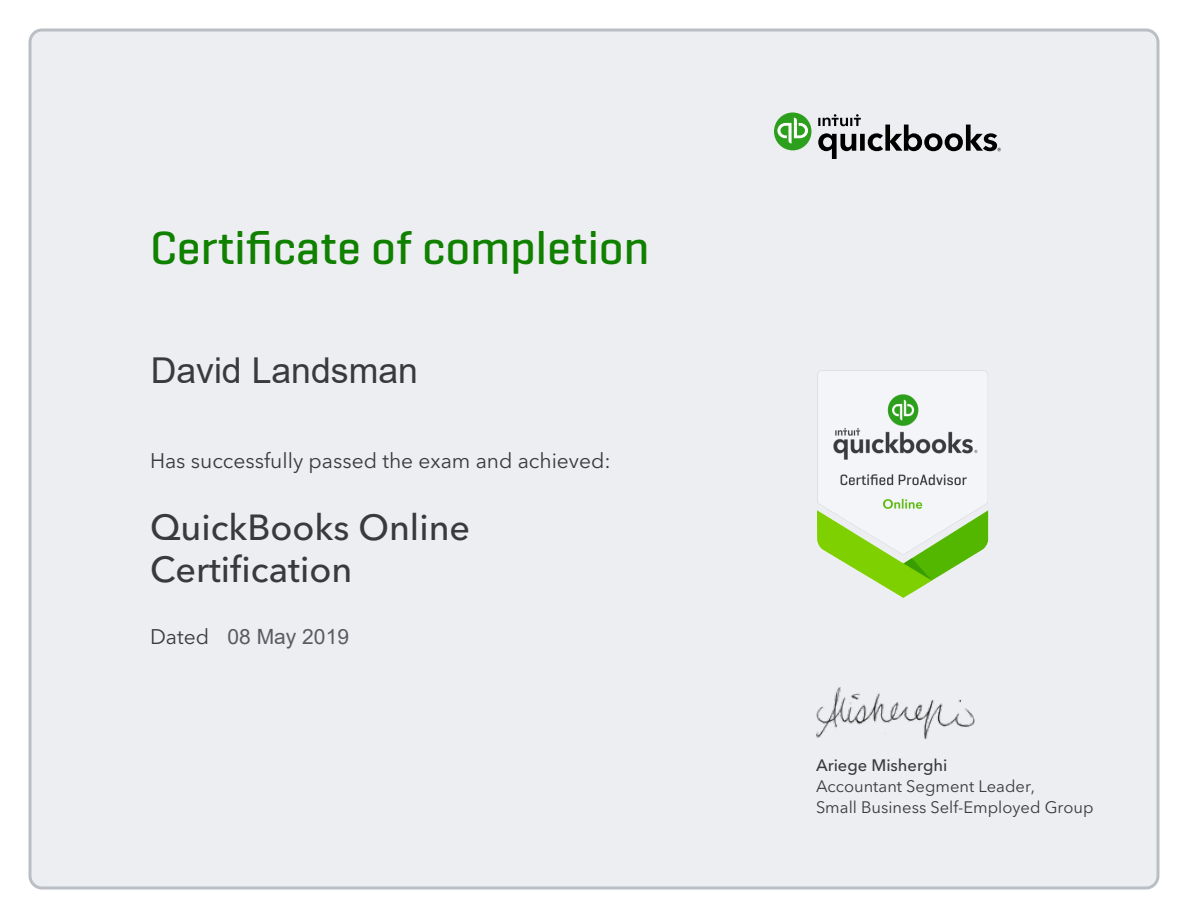
<style>
.page{position:relative;width:1188px;height:918px;background:#fff}
.page>*{position:absolute;margin:0;border:0;box-sizing:border-box;transform-origin:0 0}
.t1{font:500 48px "Geogrotesque";color:#108000}
.t2{font:500 36px/42px "Avenir Nextfor INTUIT";color:#393a3d}
.t3{font:35.7px "Arial";color:#393a3d}
.t4{font:21px "Avenir Nextfor INTUIT";color:#393a3d}
.t5{font:21px "Arial";color:#595b60}
.t6{font:16.5px/21px "Avenir Nextfor INTUIT";color:#393a3d}
.t7{font:500 16.5px "Avenir Nextfor INTUIT";color:#393a3d}
</style>
<div class="page">
<div style="left:30px;top:30px;width:1128px;height:858px;background:#eceef1;border-radius:12px"></div>
<div style="left:774px;top:113px;width:37px;height:37px;background:#2ca01c;border-radius:50%"></div>
<svg style="left:777px;top:118px;width:31px;height:25px"></svg>
<svg style="left:818px;top:114px;width:183px;height:45px"></svg>
<img style="left:816px;top:688px;width:159px;height:52px">
<img style="left:817px;top:370px;width:171px;height:227px">
<h1 class="t1" style="left:150px;top:218px;width:501px">Certificate of completion</h1>
<h3 class="t3" style="left:151px;top:345px;width:269px">David Landsman</h3>
<p class="t4" style="left:150px;top:448px;width:462px">Has successfully passed the exam and achieved:</p>
<h2 class="t2" style="left:150px;top:506px;width:322px">QuickBooks Online<br>Certification</h2>
<p class="t4" style="left:150px;top:624px;width:61px">Dated</p>
<p class="t5" style="left:228px;top:622px;width:123px">08 May 2019</p>
<p class="t7" style="left:816px;top:755px;width:133px">Ariege Misherghi</p>
<p class="t6" style="left:816px;top:776px;width:279px">Accountant Segment Leader,<br>Small Business Self-Employed Group</p>
</div>
